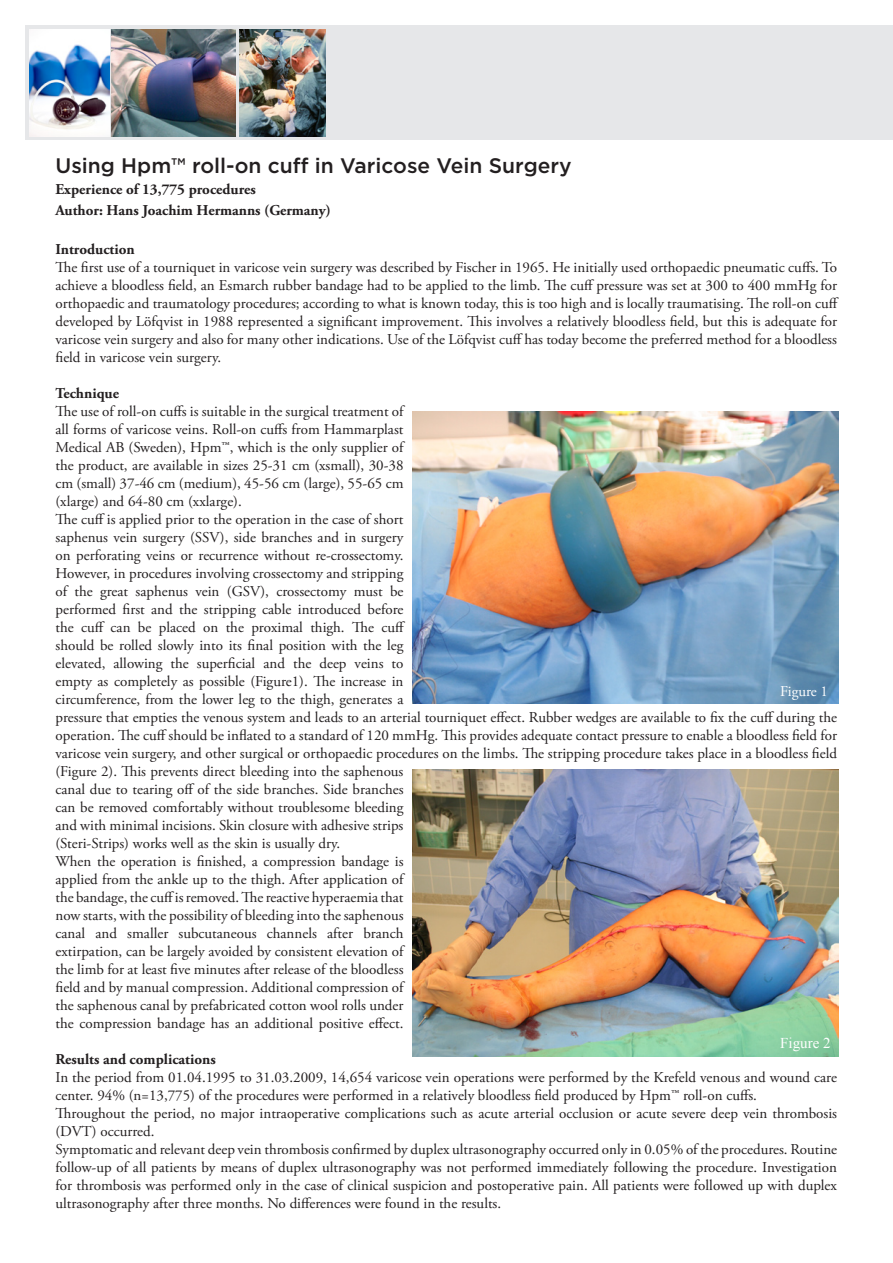
<style>
.page{position:relative;width:893px;height:1263px;background:#fff}
.page>*{position:absolute;margin:0;border:0;box-sizing:border-box;transform-origin:0 0}
.t1{font:500 21px "Gotham";color:#231f20}
.t2{font:15px/18px "Adobe Garamond Pro";color:#231f20}
.t3{font:700 15px "Adobe Garamond Pro";color:#231f20}
.t4{font:15px "Adobe Garamond Pro";color:#fff}
.t5{font:15px "Times New Roman";color:#fff}
</style>
<div class="page">
<div style="left:26px;top:26px;width:867px;height:114px;background:#e6e7e9"></div>
<img style="left:240px;top:30px;width:85px;height:106px">
<img style="left:412px;top:411px;width:427px;height:293px">
<img style="left:412px;top:770px;width:427px;height:286px">
<img style="left:112px;top:30px;width:123px;height:106px">
<img style="left:30px;top:30px;width:79px;height:106px">
<p class="t1" style="left:56px;top:152px;width:518px">Using Hpm™ roll-on cuff in Varicose Vein Surgery</p>
<p class="t3" style="left:56px;top:180px;width:202px">Experience of 13,775 procedures</p>
<p class="t3" style="left:56px;top:201px;width:277px">Author: Hans Joachim Hermanns (Germany)</p>
<p class="t3" style="left:56px;top:240px;width:81px">Introduction</p>
<p class="t2" style="left:56px;top:259px;width:785px">The first use of a tourniquet in varicose vein surgery was described by Fischer in 1965. He initially used orthopaedic pneumatic cuffs. To achieve a bloodless field, an Esmarch rubber bandage had to be applied to the limb. The cuff pressure was set at 300 to 400 mmHg for orthopaedic and traumatology procedures; according to what is known today, this is too high and is locally traumatising. The roll-on cuff developed by Löfqvist in 1988 represented a significant improvement. This involves a relatively bloodless field, but this is adequate for varicose vein surgery and also for many other indications. Use of the Löfqvist cuff has today become the preferred method for a bloodless field in varicose vein surgery.</p>
<p class="t3" style="left:56px;top:384px;width:65px">Technique</p>
<p class="t2" style="left:56px;top:403px;width:350px;text-align:justify">The use of roll-on cuffs is suitable in the surgical treatment of all forms of varicose veins. Roll-on cuffs from Hammarplast Medical AB (Sweden), Hpm™, which is the only supplier of the product, are available in sizes 25-31 cm (xsmall), 30-38 cm (small) 37-46 cm (medium), 45-56 cm (large), 55-65 cm (xlarge) and 64-80 cm (xxlarge).</p>
<p class="t2" style="left:56px;top:511px;width:783px">The cuff is applied prior to the operation in the case of short<br>saphenus vein surgery (SSV), side branches and in surgery<br>on perforating veins or recurrence without re-crossectomy.<br>However, in procedures involving crossectomy and stripping<br>of the great saphenus vein (GSV), crossectomy must be<br>performed first and the stripping cable introduced before<br>the cuff can be placed on the proximal thigh. The cuff<br>should be rolled slowly into its final position with the leg<br>elevated, allowing the superficial and the deep veins to<br>empty as completely as possible (Figure1). The increase in<br>circumference, from the lower leg to the thigh, generates a<br>pressure that empties the venous system and leads to an arterial tourniquet effect. Rubber wedges are available to fix the cuff during the operation. The cuff should be inflated to a standard of 120 mmHg. This provides adequate contact pressure to enable a bloodless field for varicose vein surgery, and other surgical or orthopaedic procedures on the limbs. The stripping procedure takes place in a bloodless field (Figure 2). This prevents direct bleeding into the saphenous<br>canal due to tearing off of the side branches. Side branches<br>can be removed comfortably without troublesome bleeding<br>and with minimal incisions. Skin closure with adhesive strips<br>(Steri-Strips) works well as the skin is usually dry.</p>
<p class="t2" style="left:56px;top:853px;width:350px;text-align:justify">When the operation is finished, a compression bandage is applied from the ankle up to the thigh. After application of the bandage, the cuff is removed. The reactive hyperaemia that now starts, with the possibility of bleeding into the saphenous canal and smaller subcutaneous channels after branch extirpation, can be largely avoided by consistent elevation of the limb for at least five minutes after release of the bloodless field and by manual compression. Additional compression of the saphenous canal by prefabricated cotton wool rolls under the compression bandage has an additional positive effect.</p>
<p class="t3" style="left:56px;top:1050px;width:162px">Results and complications</p>
<p class="t2" style="left:56px;top:1069px;width:783px">In the period from 01.04.1995 to 31.03.2009, 14,654 varicose vein operations were performed by the Krefeld venous and wound care center. 94% (n=13,775) of the procedures were performed in a relatively bloodless field produced by Hpm™ roll-on cuffs.</p>
<p class="t2" style="left:56px;top:1105px;width:783px">Throughout the period, no major intraoperative complications such as acute arterial occlusion or acute severe deep vein thrombosis (DVT) occurred.</p>
<p class="t2" style="left:56px;top:1141px;width:783px;text-align:justify">Symptomatic and relevant deep vein thrombosis confirmed by duplex ultrasonography occurred only in 0.05% of the procedures. Routine follow-up of all patients by means of duplex ultrasonography was not performed immediately following the procedure. Investigation for thrombosis was performed only in the case of clinical suspicion and postoperative pain. All patients were followed up with duplex ultrasonography after three months. No differences were found in the results.</p>
<p class="t4" style="left:780px;top:682px;width:49px">Figure 1</p>
<p class="t5" style="left:780px;top:1033px;width:52px">Figure 2</p>
</div>
